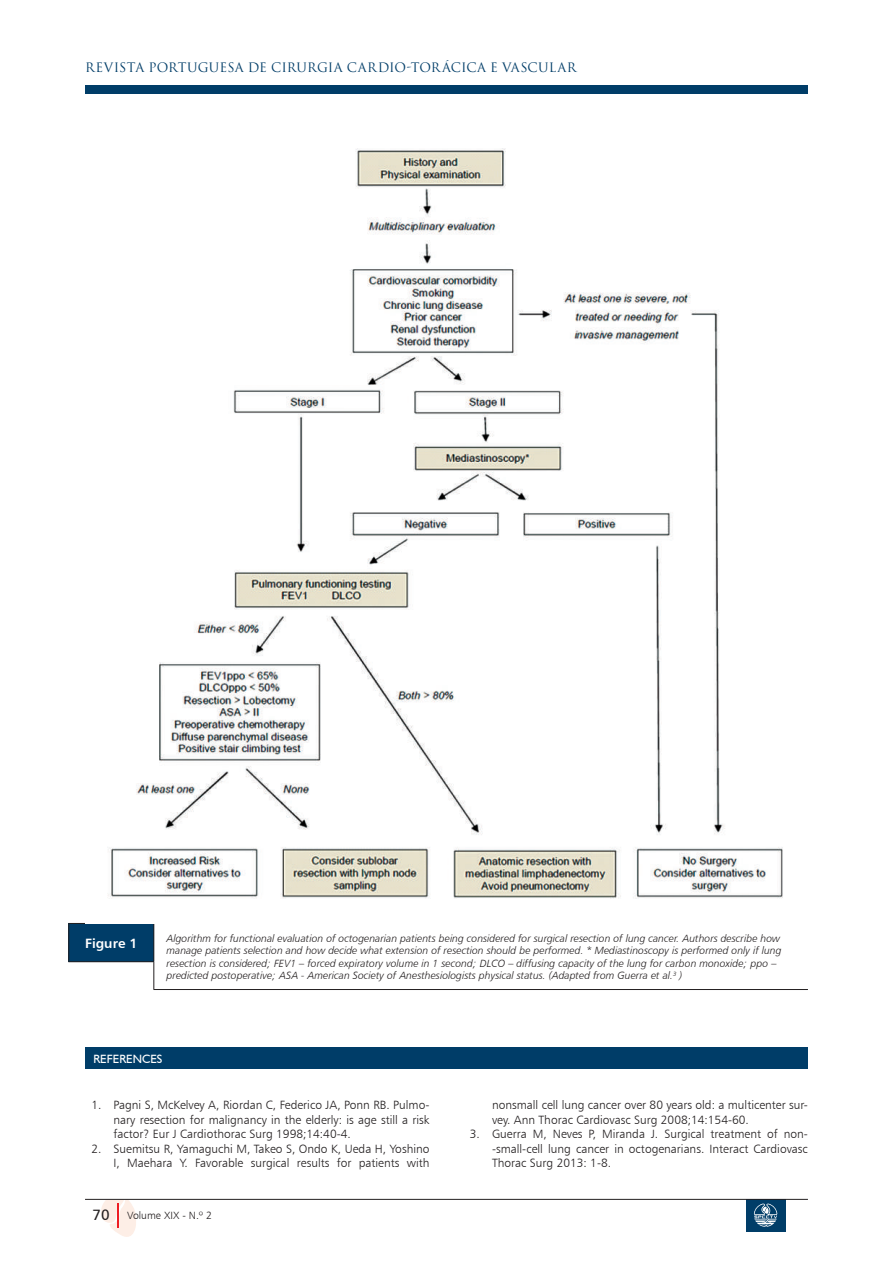
<style>
.page{position:relative;width:893px;height:1263px;background:#fff}
.page>*{position:absolute;margin:0;border:0;box-sizing:border-box;transform-origin:0 0}
.t1{font:13.5px "Humanist 777 BT Bold B";color:#fff}
.t2{font:12.75px "Trajax";letter-spacing:.01em;color:#003d68}
.t3{font:12px/14.4px "Humanist 777 BT Light B";color:#231f20;text-align:justify}
.t4{font:12px "Humanist 521 BT";color:#fff}
.t5{font:10.5px/12.6px "Humanist 777 BT Light Italic B";color:#231f20}
.t6{font:10.5px "Humanist 777 BT Light B";color:#231f20}
.s1{font-family:"Humanist 777 BT Roman B";font-size:15px}
</style>
<div class="page">
<div style="left:85px;top:85px;width:723px;height:9px;background:#003d68"></div>
<svg style="left:101px;top:1200px;width:35px;height:37px"></svg>
<div style="left:746px;top:1199px;width:40px;height:33px;background:#003d68"></div>
<svg style="left:754px;top:1203px;width:23px;height:24px"></svg>
<hr style="left:85px;top:1199px;width:723px;height:1px;background:#231f20">
<div style="left:69px;top:923px;width:85px;height:39px;background:#003d68"></div>
<hr style="left:153px;top:989px;width:655px;height:1px;background:#231f20">
<hr style="left:68px;top:924px;width:1px;height:37px;background:#231f20">
<hr style="left:153px;top:924px;width:1px;height:37px;background:#231f20">
<svg style="left:68px;top:961px;width:17px;height:1px"></svg>
<hr style="left:85px;top:961px;width:69px;height:1px;background:#231f20">
<svg style="left:153px;top:962px;width:1px;height:27px"></svg>
<svg style="left:68px;top:923px;width:17px;height:1px"></svg>
<hr style="left:85px;top:923px;width:69px;height:1px;background:#231f20">
<img style="left:108px;top:149px;width:675px;height:750px">
<div style="left:85px;top:1047px;width:723px;height:22px;background:#003d68"></div>
<p class="t2" style="left:85px;top:60px;width:493px">REVISTA PORTUGUESA DE CIRURGIA CARDIO-TORáCICA E VASCULAR</p>
<p class="t1" style="left:85px;top:934px;width:54px">Figure 1</p>
<p class="t5" style="left:167px;top:931px;width:616px">Algorithm for functional evaluation of octogenarian patients being considered for surgical resection of lung cancer. Authors describe how manage patients selection and how decide what extension of resection should be performed. * Mediastinoscopy is performed only if lung resection is considered; FEV1 – forced expiratory volume in 1 second; DLCO – diffusing capacity of the lung for carbon monoxide; ppo – predicted postoperative; ASA - American Society of Anesthesiologists physical status. (Adapted from Guerra et al.<sup>3</sup> )</p>
<p class="t4" style="left:94px;top:1051px;width:70px">REFERENCES</p>
<p class="t3" style="left:114px;top:1098px;width:317px;text-indent:-22px">1. Pagni S, McKelvey A, Riordan C, Federico JA, Ponn RB. Pulmo&shy;nary resection for malignancy in the elderly: is age still a risk factor? Eur J Cardiothorac Surg 1998;14:40-4.</p>
<p class="t3" style="left:91px;top:1141px;width:340px;text-align:right">2. Suemitsu R, Yamaguchi M, Takeo S, Ondo K, Ueda H, Yoshino<br>I, Maehara Y. Favorable surgical results for patients with</p>
<p class="t6" style="left:93px;top:1209px;width:121px"><span class="s1">70</span> Volume XIX - N.º 2</p>
<p class="t3" style="left:492px;top:1098px;width:317px">nonsmall cell lung cancer over 80 years old: a multicenter sur&shy;vey. Ann Thorac Cardiovasc Surg 2008;14:154-60.</p>
<p class="t3" style="left:492px;top:1126px;width:317px;text-indent:-22px">3. Guerra M, Neves P, Miranda J. Surgical treatment of non--small-cell lung cancer in octogenarians. Interact Cardiovasc Thorac Surg 2013: 1-8.</p>
</div>
